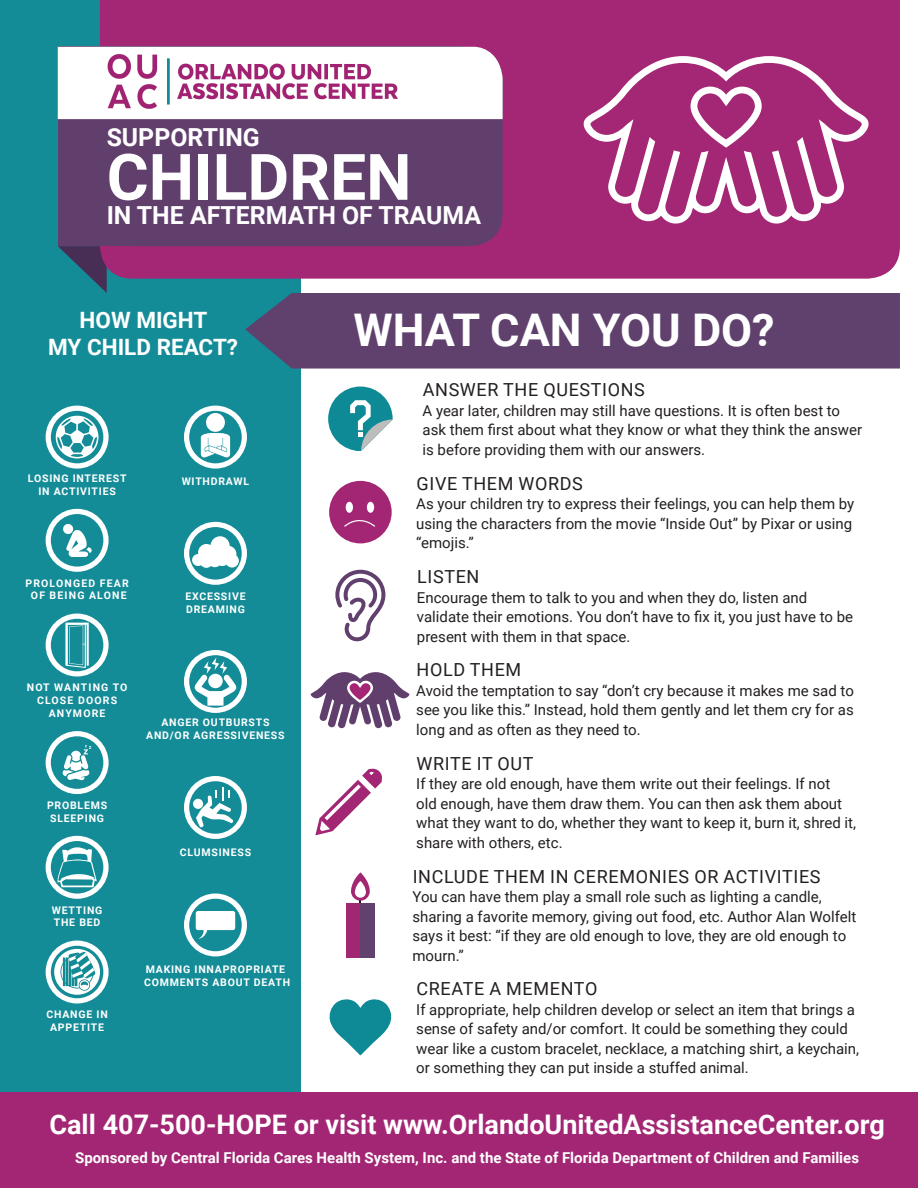
<style>
.page{position:relative;width:918px;height:1188px;background:#fff}
.page>*{position:absolute;margin:0;border:0;box-sizing:border-box;transform-origin:0 0}
.t1{font:700 64.2px "Roboto";color:#fff}
.t2{font:700 45px "Roboto";color:#fff}
.t3{font:700 27px "Roboto";color:#fff}
.t4{font:700 24.9px "Roboto";color:#fff}
.t5{font:700 22.5px/27px "Roboto";color:#fff;text-align:center}
.t6{font:18px "Roboto";letter-spacing:.035em;color:#231f20}
.t7{font:15px/19.5px "Roboto";color:#231f20}
.t8{font:700 15px "Roboto";color:#fff}
.t9{font:700 10.5px/12.6px "Roboto";letter-spacing:.075em;color:#fff;text-align:center}
.t10{font:700 10.5px/12.6px "Roboto";letter-spacing:.11em;color:#fff;text-align:center}
</style>
<div class="page">
<div style="left:0;top:0;width:301px;height:1160px;background:#148c97"></div>
<svg style="left:58px;top:246px;width:49px;height:47px"></svg>
<div style="left:100px;top:0;width:800px;height:279px;background:#a32774"></div>
<div style="left:58px;top:47px;width:403px;height:199px;background:#613f6d"></div>
<div style="left:99px;top:47px;width:404px;height:199px;background:#613f6d;border-radius:32px"></div>
<div style="left:245px;top:293px;width:655px;height:76px;background:#60416e"></div>
<div style="left:0;top:1093px;width:918px;height:95px;background:#a32674"></div>
<div style="left:58px;top:47px;width:445px;height:72px;background:#fff"></div>
<img style="left:107px;top:54px;width:292px;height:55px">
<svg style="left:583px;top:56px;width:287px;height:168px;fill:#a32774"></svg>
<svg style="left:328px;top:387px;width:65px;height:64px"></svg>
<div style="left:329px;top:481px;width:63px;height:62px;background:#a22673;border-radius:50%"></div>
<svg style="left:344px;top:520px;width:31px;height:7px"></svg>
<div style="left:346px;top:502px;width:7px;height:11px;background:#fff;border-radius:50%"></div>
<div style="left:367px;top:502px;width:7px;height:11px;background:#fff;border-radius:50%"></div>
<svg style="left:335px;top:570px;width:50px;height:71px"></svg>
<svg style="left:310px;top:672px;width:100px;height:57px"></svg>
<svg style="left:315px;top:768px;width:67px;height:67px"></svg>
<div style="left:346px;top:903px;width:29px;height:54px;background:#a22773"></div>
<div style="left:360px;top:903px;width:15px;height:54px;background:#61416e"></div>
<svg style="left:351px;top:872px;width:19px;height:31px"></svg>
<svg style="left:354px;top:881px;width:12px;height:17px"></svg>
<svg style="left:329px;top:999px;width:63px;height:57px"></svg>
<div style="left:63px;top:524px;width:10px;height:10px;background:#fff;border-radius:50%"></div>
<svg style="left:66px;top:530px;width:26px;height:27px"></svg>
<div style="left:46px;top:509px;width:63px;height:63px;border:5px solid #fff;border-radius:50%"></div>
<div style="left:46px;top:406px;width:63px;height:63px;border:5px solid #fff;border-radius:50%"></div>
<svg style="left:56px;top:416px;width:42px;height:42px"></svg>
<div style="left:46px;top:614px;width:63px;height:63px;border:5px solid #fff;border-radius:50%"></div>
<svg style="left:65px;top:623px;width:24px;height:45px"></svg>
<svg style="left:57px;top:846px;width:40px;height:41px"></svg>
<div style="left:46px;top:836px;width:63px;height:63px;border:5px solid #fff;border-radius:50%"></div>
<svg style="left:53px;top:948px;width:48px;height:48px"></svg>
<div style="left:46px;top:941px;width:63px;height:63px;border:5px solid #fff;border-radius:50%"></div>
<div style="left:46px;top:731px;width:63px;height:63px;border:5px solid #fff;border-radius:50%"></div>
<svg style="left:62px;top:745px;width:29px;height:35px"></svg>
<div style="left:184px;top:406px;width:63px;height:63px;border:5px solid #fff;border-radius:50%"></div>
<div style="left:206px;top:413px;width:19px;height:19px;background:#fff;border-radius:50%"></div>
<svg style="left:201px;top:433px;width:29px;height:24px"></svg>
<div style="left:184px;top:522px;width:63px;height:63px;border:5px solid #fff;border-radius:50%"></div>
<svg style="left:192px;top:536px;width:47px;height:32px"></svg>
<svg style="left:193px;top:657px;width:45px;height:49px"></svg>
<div style="left:184px;top:650px;width:63px;height:63px;border:5px solid #fff;border-radius:50%"></div>
<div style="left:184px;top:893px;width:63px;height:63px;border:5px solid #fff;border-radius:50%"></div>
<svg style="left:196px;top:911px;width:39px;height:28px"></svg>
<div style="left:184px;top:776px;width:63px;height:63px;border:5px solid #fff;border-radius:50%"></div>
<svg style="left:196px;top:788px;width:37px;height:39px"></svg>
<div style="left:193px;top:799px;width:10px;height:10px;background:#fff;border-radius:50%"></div>
<p class="t4" style="left:107px;top:120px;width:155px">SUPPORTING</p>
<p class="t1" style="left:107px;top:132px;width:306px">CHILDREN</p>
<p class="t4" style="left:107px;top:197px;width:376px">IN THE AFTERMATH OF TRAUMA</p>
<p class="t5" style="left:48px;top:306px;width:191px">HOW MIGHT<br>MY CHILD REACT?</p>
<p class="t2" style="left:353px;top:299px;width:423px">WHAT CAN YOU DO?</p>
<p class="t9" style="left:28px;top:472px;width:100px">LOSING INTEREST<br>IN ACTIVITIES</p>
<p class="t9" style="left:182px;top:474px;width:69px">WITHDRAWL</p>
<p class="t10" style="left:25px;top:576px;width:105px">PROLONGED FEAR<br>OF BEING ALONE</p>
<p class="t9" style="left:185px;top:590px;width:62px;text-align:left">EXCESSIVE<br>DREAMING</p>
<p class="t10" style="left:27px;top:681px;width:102px">NOT WANTING TO<br>CLOSE DOORS<br>ANYMORE</p>
<p class="t9" style="left:146px;top:716px;width:140px">ANGER OUTBURSTS<br>AND/OR AGRESSIVENESS</p>
<p class="t9" style="left:47px;top:799px;width:62px">PROBLEMS<br>SLEEPING</p>
<p class="t9" style="left:52px;top:903px;width:52px;text-align:left">WETTING<br>THE BED</p>
<p class="t9" style="left:46px;top:1008px;width:63px">CHANGE IN<br>APPETITE</p>
<p class="t9" style="left:180px;top:846px;width:73px">CLUMSINESS</p>
<p class="t9" style="left:144px;top:963px;width:147px;text-align:left">MAKING INNAPROPRIATE<br>COMMENTS ABOUT DEATH</p>
<p class="t6" style="left:423px;top:377px;width:224px">ANSWER THE QUESTIONS</p>
<p class="t7" style="left:423px;top:400px;width:441px">A year later, children may still have questions. It is often best to ask them first about what they know or what they think the answer is before providing them with our answers.</p>
<p class="t6" style="left:417px;top:471px;width:168px">GIVE THEM WORDS</p>
<p class="t7" style="left:416px;top:494px;width:440px">As your children try to express their feelings, you can help them by using the characters from the movie “Inside Out” by Pixar or using “emojis.”</p>
<p class="t6" style="left:417px;top:564px;width:64px">LISTEN</p>
<p class="t7" style="left:417px;top:587px;width:438px">Encourage them to talk to you and when they do, listen and validate their emotions. You don’t have to fix it, you just have to be present with them in that space.</p>
<p class="t6" style="left:417px;top:657px;width:106px">HOLD THEM</p>
<p class="t7" style="left:416px;top:680px;width:439px;text-align:justify">Avoid the temptation to say “don’t cry because it makes me sad to see you like this.” Instead, hold them gently and let them cry for as long and as often as they need to.</p>
<p class="t6" style="left:417px;top:751px;width:119px">WRITE IT OUT</p>
<p class="t7" style="left:416px;top:774px;width:441px">If they are old enough, have them write out their feelings. If not<br>old enough, have them draw them. You can then ask them about what they want to do, whether they want to keep it, burn it, shred it, share with others, etc.</p>
<p class="t6" style="left:413px;top:864px;width:409px">INCLUDE THEM IN CEREMONIES OR ACTIVITIES</p>
<p class="t7" style="left:412px;top:886px;width:445px">You can have them play a small role such as lighting a candle, sharing a favorite memory, giving out food, etc. Author Alan Wolfelt says it best: “if they are old enough to love, they are old enough to mourn.”</p>
<p class="t6" style="left:417px;top:976px;width:182px">CREATE A MEMENTO</p>
<p class="t7" style="left:416px;top:999px;width:444px">If appropriate, help children develop or select an item that brings a sense of safety and/or comfort. It could be something they could wear like a custom bracelet, necklace, a matching shirt, a keychain, or something they can put inside a stuffed animal.</p>
<p class="t3" style="left:50px;top:1106px;width:837px">Call 407-500-HOPE or visit www.OrlandoUnitedAssistanceCenter.org</p>
<p class="t8" style="left:75px;top:1147px;width:785px">Sponsored by Central Florida Cares Health System, Inc. and the State of Florida Department of Children and Families</p>
</div>
